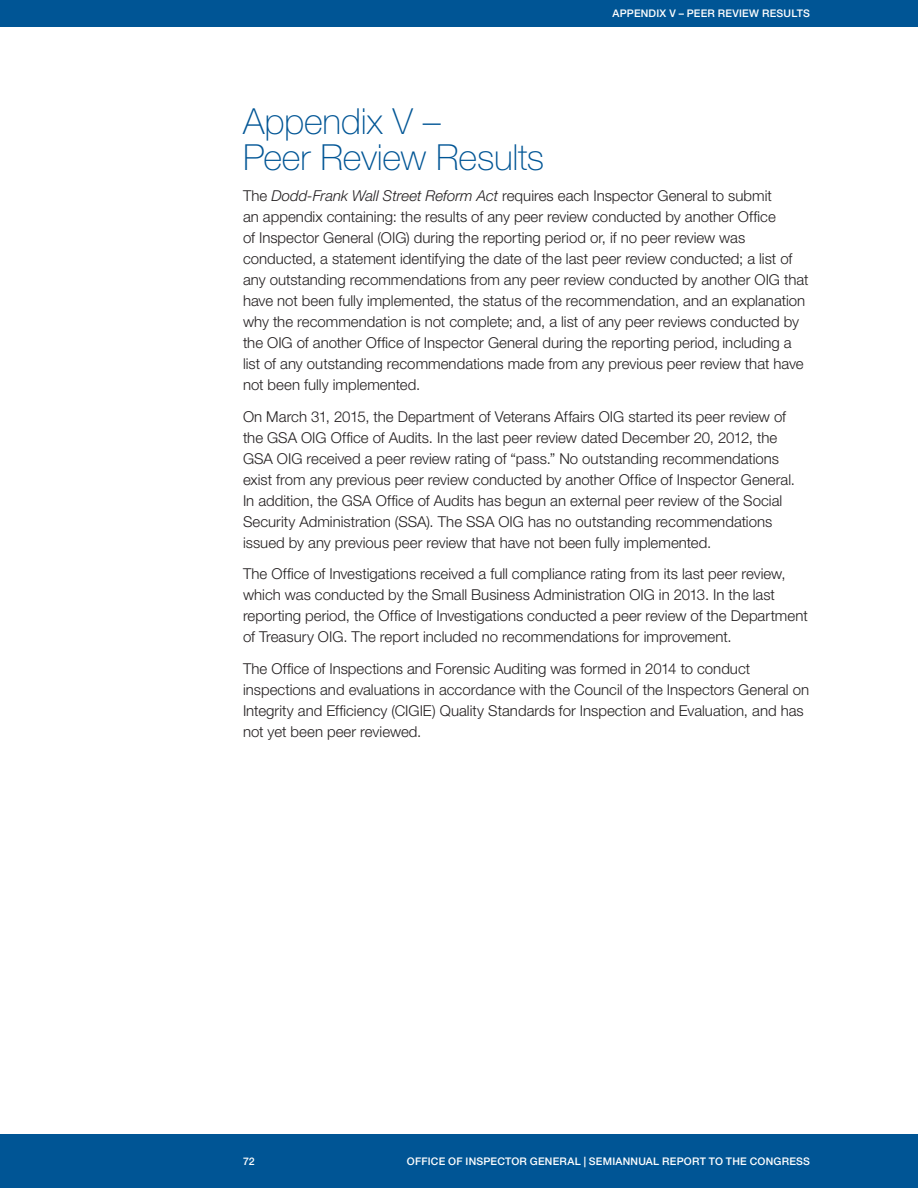
<style>
.page{position:relative;width:918px;height:1188px;background:#fff}
.page>*{position:absolute;margin:0;border:0;box-sizing:border-box;transform-origin:0 0}
._1_subhead{font:100 36px/36px "Helvetica Neue LT Std";letter-spacing:-.005em;color:#005595}
._3_text{font:300 15px/21px "Helvetica Neue LT Std";color:#231f20}
.t1{font:500 10.5px "Helvetica Neue LT Std";letter-spacing:.02em;color:#fff}
.s1{font-style:italic}
</style>
<div class="page">
<div style="left:0;top:0;width:918px;height:27px;background:#005595"></div>
<div style="left:0;top:1134px;width:918px;height:54px;background:#005595"></div>
<p class="t1" style="left:613px;top:7px;width:89px">APPENDIX V – PEER</p>
<p class="t1" style="left:718px;top:7px;width:94px">REVIEW RESULTS</p>
<p class="_1_subhead" style="left:243px;top:103px;width:303px">Appendix V –<br>Peer Review Results</p>
<p class="_3_text" style="left:243px;top:185px;width:567px">The <span class="s1">Dodd-Frank Wall Street Reform Act</span> requires each Inspector General to submit<br>an appendix containing: the results of any peer review conducted by another Office<br>of Inspector General (OIG) during the reporting period or, if no peer review was conducted, a statement identifying the date of the last peer review conducted; a list of any outstanding recommendations from any peer review conducted by another OIG that have not been fully implemented, the status of the recommendation, and an explanation why the recommendation is not complete; and, a list of any peer reviews conducted by the OIG of another Office of Inspector General during the reporting period, including a list of any outstanding recommendations made from any previous peer review that have not been fully implemented.</p>
<p class="_3_text" style="left:243px;top:406px;width:554px">On March 31, 2015, the Department of Veterans Affairs OIG started its peer review of the GSA OIG Office of Audits. In the last peer review dated December 20, 2012, the GSA OIG received a peer review rating of “pass.” No outstanding recommendations exist from any previous peer review conducted by another Office of Inspector General.<br>In addition, the GSA Office of Audits has begun an external peer review of the Social Security Administration (SSA). The SSA OIG has no outstanding recommendations issued by any previous peer review that have not been fully implemented.</p>
<p class="_3_text" style="left:243px;top:563px;width:566px">The Office of Investigations received a full compliance rating from its last peer review, which was conducted by the Small Business Administration OIG in 2013. In the last reporting period, the Office of Investigations conducted a peer review of the Department of Treasury OIG. The report included no recommendations for improvement.</p>
<p class="_3_text" style="left:243px;top:658px;width:568px">The Office of Inspections and Forensic Auditing was formed in 2014 to conduct inspections and evaluations in accordance with the Council of the Inspectors General on Integrity and Efficiency (CIGIE) Quality Standards for Inspection and Evaluation, and has not yet been peer reviewed.</p>
<p class="t1" style="left:243px;top:1155px;width:13px">72</p>
<p class="t1" style="left:407px;top:1155px;width:92px">OFFICE OF INSPECT</p>
<p class="t1" style="left:511px;top:1155px;width:50px">OR GENERA</p>
<p class="t1" style="left:575px;top:1155px;width:160px">L | SEMIANNUAL REPORT TO THE</p>
<p class="t1" style="left:750px;top:1155px;width:62px">CONGRESS</p>
</div>
